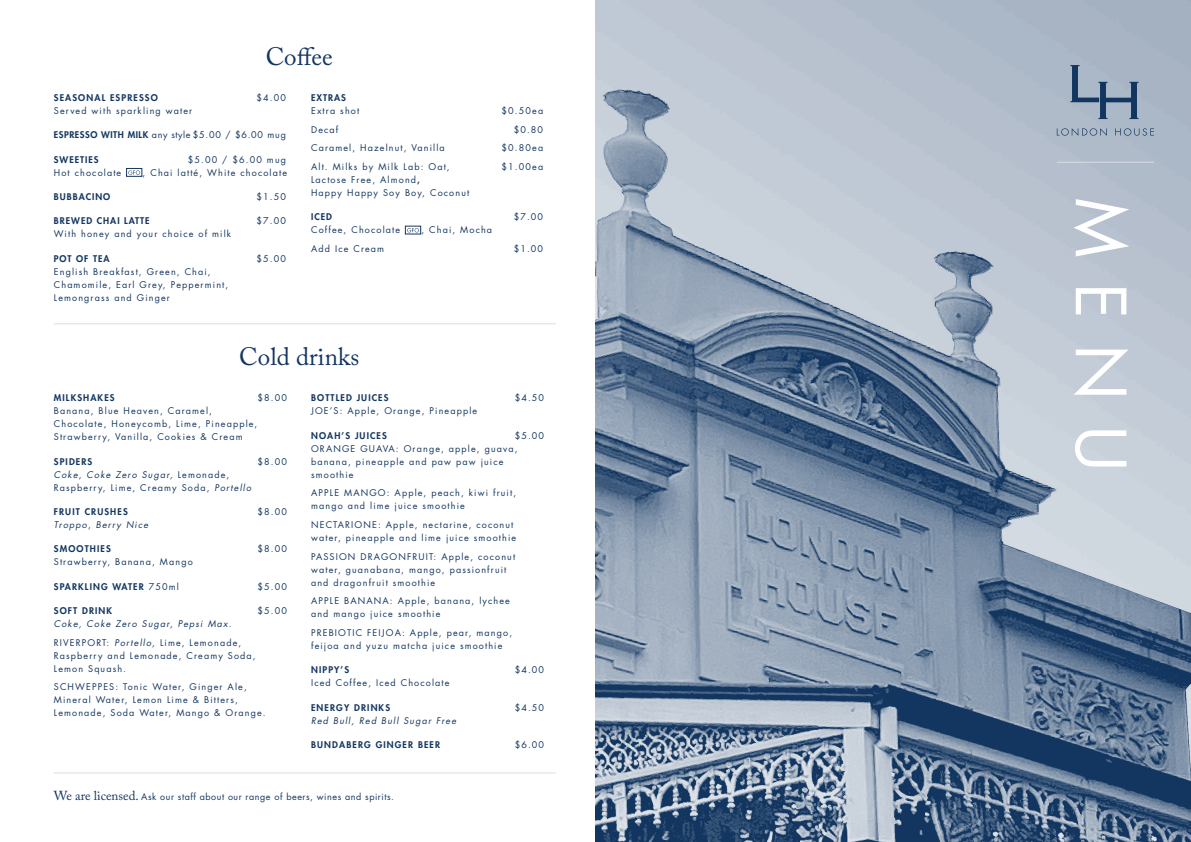
<style>
.page{position:relative;width:1191px;height:842px;background:#fff}
.page>*{position:absolute;margin:0;border:0;box-sizing:border-box;transform-origin:0 0}
.t1{font:67.2px "Futura Std";color:#fff}
.t2{font:25px "Adobe Caslon Pro";color:#133660}
.t3{font:9px/13px "Futura Std";letter-spacing:.125em;color:#133660}
.t4{font:800 9px "Futura Std";letter-spacing:.125em;color:#133660}
.t5{font:9px "Futura Std";letter-spacing:.06em;color:#133660}
.t6{font:italic 9px "Futura Std";letter-spacing:.125em;color:#133660}
.s1{font-weight:800}
.s2{font-style:italic}
.s3{font-style:normal}
.s4{font-weight:400}
.s5{font-family:"Adobe Caslon Pro";font-size:13px}
</style>
<div class="page">
<div style="left:126px;top:168px;width:16px;height:9px;border:1px solid #133660"></div>
<svg style="left:128px;top:170px;width:12px;height:5px"></svg>
<div style="left:405px;top:226px;width:16px;height:8px;border:1px solid #133660"></div>
<svg style="left:407px;top:228px;width:12px;height:4px"></svg>
<img style="left:595px;top:0;width:596px;height:842px">
<svg style="left:1070px;top:65px;width:68px;height:54px;background:#8597ad"></svg>
<svg style="left:1056px;top:128px;width:50px;height:8px"></svg>
<svg style="left:1115px;top:128px;width:39px;height:8px"></svg>
<hr style="left:1056px;top:162px;width:98px;height:1px;background:#dcdde5">
<hr style="left:54px;top:323px;width:502px;height:1px;background:#dcdde5">
<hr style="left:54px;top:772px;width:502px;height:1px;background:#dcdde5">
<p class="t2" style="left:266px;top:42px;width:69px">Coffee</p>
<p class="t4" style="left:54px;top:92px;width:105px">SEASONAL ESPRESSO</p>
<p class="t3" style="left:256px;top:91px;width:31px">$4.00</p>
<p class="t3" style="left:54px;top:104px;width:140px">Served with sparkling water</p>
<p class="t5" style="left:54px;top:129px;width:234px"><span class="s1">ESPRESSO WITH MILK</span> any style $5.00 / $6.00 mug</p>
<p class="t4" style="left:54px;top:154px;width:46px">SWEETIES</p>
<p class="t3" style="left:188px;top:153px;width:100px">$5.00 / $6.00 mug</p>
<p class="t3" style="left:54px;top:166px;width:69px">Hot chocolate</p>
<p class="t3" style="left:143px;top:166px;width:146px">, Chai latté, White chocolate</p>
<p class="t4" style="left:54px;top:191px;width:58px">BUBBACINO</p>
<p class="t3" style="left:256px;top:190px;width:31px">$1.50</p>
<p class="t4" style="left:54px;top:215px;width:97px">BREWED CHAI LATTE</p>
<p class="t3" style="left:256px;top:215px;width:31px">$7.00</p>
<p class="t3" style="left:54px;top:228px;width:179px">With honey and your choice of milk</p>
<p class="t4" style="left:54px;top:253px;width:57px">POT OF TEA</p>
<p class="t3" style="left:256px;top:252px;width:31px">$5.00</p>
<p class="t3" style="left:54px;top:265px;width:176px">English Breakfast, Green, Chai,<br>Chamomile, Earl Grey, Peppermint,<br>Lemongrass and Ginger</p>
<p class="t3" style="left:311px;top:91px;width:50px"><span class="s1">EXTRAS<br></span>Extra shot</p>
<p class="t3" style="left:501px;top:104px;width:43px">$0.50ea</p>
<p class="t3" style="left:311px;top:123px;width:29px">Decaf</p>
<p class="t3" style="left:514px;top:123px;width:31px">$0.80</p>
<p class="t3" style="left:311px;top:142px;width:135px">Caramel, Hazelnut, Vanilla</p>
<p class="t3" style="left:501px;top:142px;width:43px">$0.80ea</p>
<p class="t3" style="left:311px;top:160px;width:140px">Alt. Milks by Milk Lab: Oat,</p>
<p class="t3" style="left:501px;top:160px;width:43px">$1.00ea</p>
<p class="t3" style="left:311px;top:173px;width:160px">Lactose Free, Almond<span class="s1">,<br></span>Happy Happy Soy Boy, Coconut</p>
<p class="t4" style="left:311px;top:211px;width:22px">ICED</p>
<p class="t3" style="left:514px;top:211px;width:31px">$7.00</p>
<p class="t3" style="left:311px;top:224px;width:91px">Coffee, Chocolate</p>
<p class="t3" style="left:421px;top:224px;width:72px">, Chai, Mocha</p>
<p class="t3" style="left:311px;top:242px;width:75px">Add Ice Cream</p>
<p class="t3" style="left:514px;top:242px;width:31px">$1.00</p>
<p class="t2" style="left:239px;top:342px;width:121px">Cold drinks</p>
<p class="t4" style="left:54px;top:392px;width:62px">MILKSHAKES</p>
<p class="t3" style="left:257px;top:392px;width:31px">$8.00</p>
<p class="t3" style="left:54px;top:405px;width:205px">Banana, Blue Heaven, Caramel,<br>Chocolate, Honeycomb, Lime, Pineapple,<br>Strawberry, Vanilla, Cookies &amp; Cream</p>
<p class="t4" style="left:54px;top:456px;width:40px">SPIDERS</p>
<p class="t3" style="left:257px;top:455px;width:31px">$8.00</p>
<p class="t3" style="left:54px;top:468px;width:199px"><span class="s2">Coke</span>, <span class="s2">Coke Zero Sugar,</span> Lemonade,<br>Raspberry, Lime, Creamy Soda, <span class="s2">Portello</span></p>
<p class="t4" style="left:54px;top:506px;width:75px">FRUIT CRUSHES</p>
<p class="t3" style="left:257px;top:505px;width:31px">$8.00</p>
<p class="t6" style="left:54px;top:519px;width:96px">Troppo<span class="s3">,</span> Berry Nice</p>
<p class="t4" style="left:54px;top:543px;width:58px">SMOOTHIES</p>
<p class="t3" style="left:257px;top:543px;width:31px">$8.00</p>
<p class="t3" style="left:54px;top:556px;width:140px">Strawberry, Banana, Mango</p>
<p class="t4" style="left:54px;top:581px;width:126px">SPARKLING WATER <span class="s4">750ml</span></p>
<p class="t3" style="left:257px;top:580px;width:31px">$5.00</p>
<p class="t4" style="left:54px;top:605px;width:60px">SOFT DRINK</p>
<p class="t3" style="left:257px;top:604px;width:31px">$5.00</p>
<p class="t6" style="left:54px;top:618px;width:179px">Coke, Coke Zero Sugar, Pepsi Max.</p>
<p class="t3" style="left:54px;top:636px;width:203px">RIVERPORT: <span class="s2">Portello,</span> Lime, Lemonade,<br>Raspberry and Lemonade, Creamy Soda,<br>Lemon Squash<span class="s2">.</span></p>
<p class="t3" style="left:54px;top:681px;width:213px">SCHWEPPES: Tonic Water, Ginger Ale,<br>Mineral Water, Lemon Lime &amp; Bitters,<br>Lemonade, Soda Water, Mango &amp; Orange.</p>
<p class="t4" style="left:311px;top:392px;width:79px">BOTTLED JUICES</p>
<p class="t3" style="left:515px;top:392px;width:31px">$4.50</p>
<p class="t3" style="left:311px;top:405px;width:168px">JOE’S: Apple, Orange, Pineapple</p>
<p class="t4" style="left:311px;top:430px;width:77px">NOAH’S JUICES</p>
<p class="t3" style="left:515px;top:429px;width:31px">$5.00</p>
<p class="t3" style="left:311px;top:442px;width:208px">ORANGE GUAVA: Orange, apple, guava, banana, pineapple and paw paw juice smoothie</p>
<p class="t3" style="left:311px;top:487px;width:206px">APPLE MANGO: Apple, peach, kiwi fruit, mango and lime juice smoothie</p>
<p class="t3" style="left:311px;top:518px;width:207px">NECTARIONE: Apple, nectarine, coconut water, pineapple and lime juice smoothie</p>
<p class="t3" style="left:311px;top:550px;width:206px">PASSION DRAGONFRUIT: Apple, coconut water, guanabana, mango, passionfruit and dragonfruit smoothie</p>
<p class="t3" style="left:311px;top:595px;width:200px">APPLE BANANA: Apple, banana, lychee and mango juice smoothie</p>
<p class="t3" style="left:311px;top:626px;width:202px">PREBIOTIC FEIJOA: Apple, pear, mango, feijoa and yuzu matcha juice smoothie</p>
<p class="t4" style="left:311px;top:664px;width:40px">NIPPY’S</p>
<p class="t3" style="left:515px;top:664px;width:31px">$4.00</p>
<p class="t3" style="left:311px;top:677px;width:140px">Iced Coffee, Iced Chocolate</p>
<p class="t4" style="left:311px;top:702px;width:80px">ENERGY DRINKS</p>
<p class="t3" style="left:515px;top:701px;width:31px">$4.50</p>
<p class="t6" style="left:311px;top:715px;width:146px">Red Bull, Red Bull Sugar Free</p>
<p class="t4" style="left:311px;top:739px;width:131px">BUNDABERG GINGER BEER</p>
<p class="t3" style="left:515px;top:738px;width:31px">$6.00</p>
<p class="t5" style="left:54px;top:791px;width:342px"><span class="s5">We are licensed.</span> Ask our staff about our range of beers, wines and spirits.</p>
<p class="t1" style="left:1143px;top:198px;width:275px;rotate:90deg">MENU</p>
</div>
